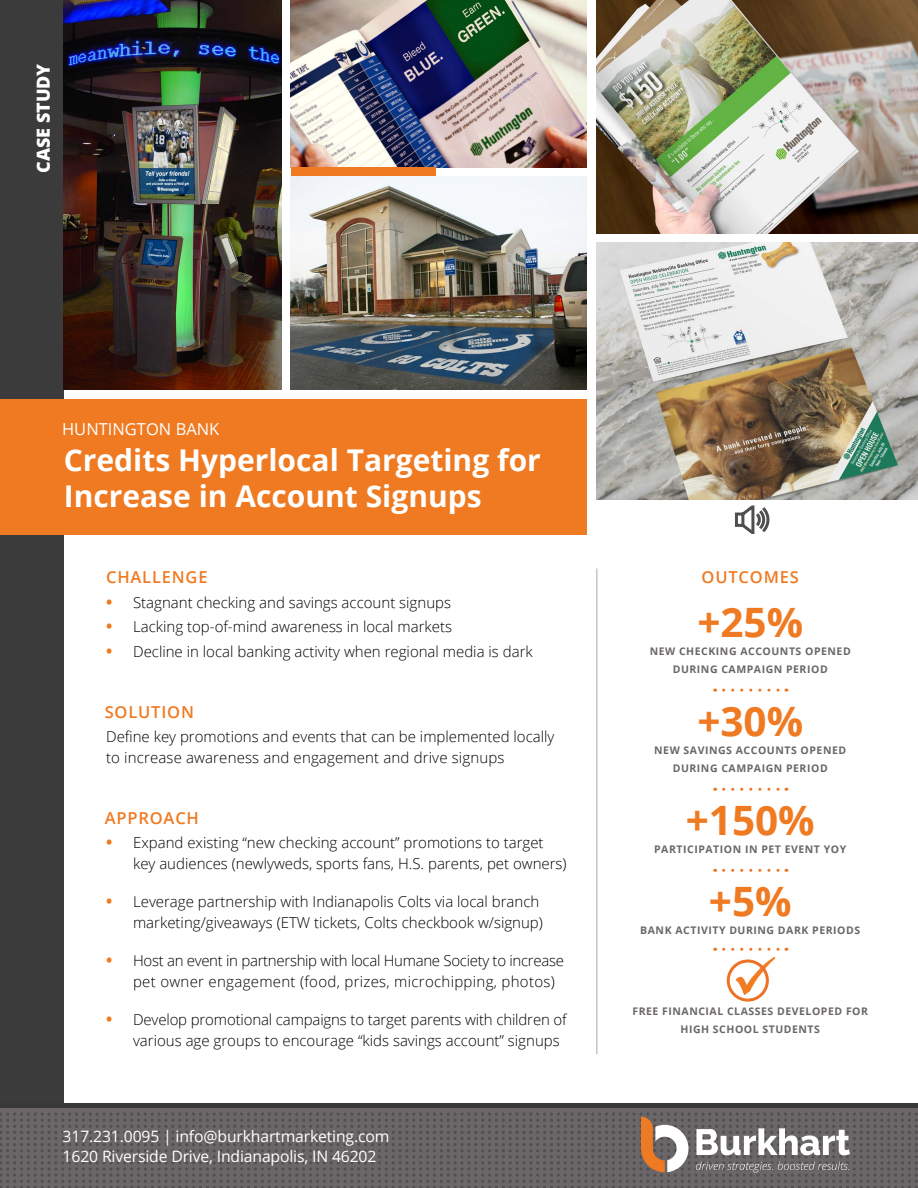
<style>
.page{position:relative;width:918px;height:1188px;background:#fff}
.page>*{position:absolute;margin:0;border:0;box-sizing:border-box;transform-origin:0 0}
.t1{font:700 40.5px "Open Sans";color:#ef7a22}
.t2{font:700 30px/36px "Open Sans";color:#fff}
.t3{font:800 18px "Open Sans";color:#fff}
.t4{font:600 16.5px "Open Sans";letter-spacing:.05em;color:#ef7a22}
.t5{font:16.5px "Open Sans";color:#fff}
.t6{font:15.75px "Open Sans";letter-spacing:-.01em;color:#fff}
.t7{font:300 15px/21px "Open Sans";color:#000}
.t8{font:300 15px/21px "Open Sans";letter-spacing:-.02em;color:#000}
.t9{font:700 10.5px "Open Sans";letter-spacing:.05em;color:#6b6769}
.s1{font-weight:700;font-size:16.5px;color:#ef7a22}
</style>
<div class="page">
<div style="left:0;top:0;width:64px;height:1188px;background:#3b3b3b"></div>
<div style="left:0;top:399px;width:587px;height:136px;background:#ef7a22"></div>
<div style="left:0;top:1107px;width:918px;height:81px;background:#6b6769"></div>
<svg style="left:0;top:1112px;width:918px;height:76px"></svg>
<hr style="left:0;top:1104px;width:918px;height:4px;background:#383839">
<hr style="left:596px;top:568px;width:1px;height:486px;background:#a7a9ac">
<svg style="left:724px;top:689px;width:63px;height:3px"></svg>
<svg style="left:724px;top:788px;width:63px;height:3px"></svg>
<svg style="left:724px;top:869px;width:63px;height:3px"></svg>
<svg style="left:724px;top:948px;width:63px;height:3px"></svg>
<img style="left:596px;top:0;width:322px;height:233px">
<img style="left:291px;top:176px;width:296px;height:214px">
<img style="left:732px;top:956px;width:44px;height:41px">
<div style="left:727px;top:960px;width:42px;height:42px;border:3px solid #ee7125;border-radius:50%"></div>
<img style="left:596px;top:242px;width:322px;height:258px">
<img style="left:291px;top:0;width:296px;height:167px">
<svg style="left:735px;top:505px;width:35px;height:29px"></svg>
<img style="left:64px;top:0;width:218px;height:390px">
<div style="left:291px;top:167px;width:145px;height:9px;background:#ef7a22"></div>
<p class="t3" style="left:29px;top:173px;width:111px;rotate:-90deg">CASE STUDY</p>
<p class="t5" style="left:62px;top:418px;width:159px">HUNTINGTON BANK</p>
<p class="t2" style="left:64px;top:441px;width:479px">Credits Hyperlocal Targeting for<br>Increase in Account Signups</p>
<p class="t4" style="left:106px;top:566px;width:103px">CHALLENGE</p>
<p class="t7" style="left:106px;top:591px;width:347px"><span class="s1">•</span> Stagnant checking and savings account signups</p>
<p class="t7" style="left:106px;top:616px;width:348px"><span class="s1">•</span> Lacking top-of-mind awareness in local markets</p>
<p class="t7" style="left:106px;top:640px;width:428px"><span class="s1">•</span> Decline in local banking activity when regional media is dark</p>
<p class="t4" style="left:105px;top:701px;width:91px">SOLUTION</p>
<p class="t7" style="left:106px;top:725px;width:450px">Define key promotions and events that can be implemented locally to increase awareness and engagement and drive signups</p>
<p class="t4" style="left:105px;top:806px;width:96px">APPROACH</p>
<p class="t7" style="left:133px;top:831px;width:435px;text-indent:-27px"><span class="s1">•</span> Expand existing “new checking account” promotions to target key audiences (newlyweds, sports fans, H.S. parents, pet owners)</p>
<p class="t7" style="left:106px;top:890px;width:438px;text-align:right"><span class="s1">•</span> Leverage partnership with Indianapolis Colts via local branch marketing/giveaways (ETW tickets, Colts checkbook w/signup)</p>
<p class="t8" style="left:133px;top:949px;width:432px;text-indent:-27px"><span class="s1">•</span> Host an event in partnership with local Humane Society to increase pet owner engagement (food, prizes, microchipping, photos)</p>
<p class="t7" style="left:133px;top:1008px;width:435px;text-indent:-27px"><span class="s1">•</span> Develop promotional campaigns to target parents with children of various age groups to encourage “kids savings account” signups</p>
<p class="t6" style="left:63px;top:1125px;width:328px">317.231.0095 | info@burkhartmarketing.com</p>
<p class="t6" style="left:63px;top:1145px;width:315px">1620 Riverside Drive, Indianapolis, IN 46202</p>
<p class="t4" style="left:702px;top:566px;width:99px">OUTCOMES</p>
<p class="t1" style="left:697px;top:594px;width:107px">+25%</p>
<p class="t9" style="left:673px;top:662px;width:157px">DURING CAMPAIGN PERIOD</p>
<p class="t9" style="left:650px;top:644px;width:203px">NEW CHECKING ACCOUNTS OPENED</p>
<p class="t1" style="left:697px;top:693px;width:107px">+30%</p>
<p class="t9" style="left:673px;top:761px;width:157px">DURING CAMPAIGN PERIOD</p>
<p class="t9" style="left:654px;top:743px;width:194px">NEW SAVINGS ACCOUNTS OPENED</p>
<p class="t1" style="left:686px;top:792px;width:130px">+150%</p>
<p class="t9" style="left:654px;top:842px;width:194px">PARTICIPATION IN PET EVENT YOY</p>
<p class="t1" style="left:709px;top:873px;width:84px">+5%</p>
<p class="t9" style="left:640px;top:923px;width:221px">BANK ACTIVITY DURING DARK PERIODS</p>
<p class="t9" style="left:632px;top:1004px;width:237px">FREE FINANCIAL CLASSES DEVELOPED FOR</p>
<p class="t9" style="left:680px;top:1022px;width:141px">HIGH SCHOOL STUDENTS</p>
</div>
